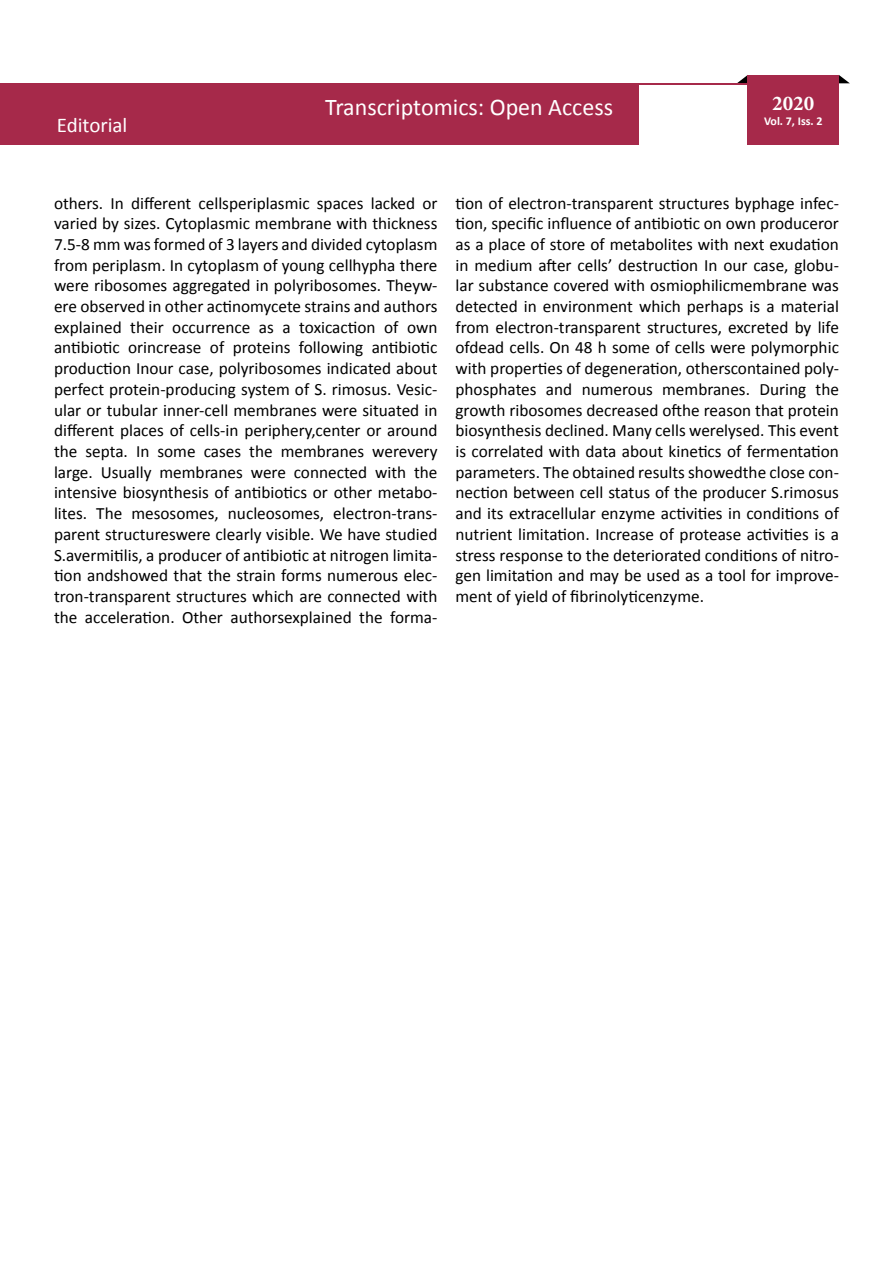
<style>
.page{position:relative;width:893px;height:1263px;background:#fff}
.page>*{position:absolute;margin:0;border:0;box-sizing:border-box;transform-origin:0 0}
.t1{font:24px "Calibri";color:#fff}
.t2{font:21px "Calibri";color:#fff}
.t3{font:700 21px "Minion Pro";color:#fff}
.t4{font:17.25px/20.7px "Calibri";color:#000;text-align:justify}
.t5{font:700 12px "Calibri";color:#fff}
</style>
<div class="page">
<svg style="left:839px;top:75px;width:11px;height:8px"></svg>
<svg style="left:737px;top:75px;width:11px;height:8px"></svg>
<div style="left:1px;top:83px;width:838px;height:62px;background:#a6294a"></div>
<div style="left:639px;top:85px;width:203px;height:60px;background:#fff"></div>
<div style="left:748px;top:75px;width:91px;height:70px;background:#a6294a"></div>
<p class="t2" style="left:57px;top:112px;width:72px">Editorial</p>
<h1 class="t1" style="left:325px;top:92px;width:290px">Transcriptomics: Open Access</h1>
<p class="t3" style="left:772px;top:89px;width:43px">2020</p>
<p class="t5" style="left:764px;top:113px;width:60px">Vol. 7, Iss. 2</p>
<p class="t4" style="left:54px;top:193px;width:385px">others. In different cellsperiplasmic spaces lacked or varied by sizes. Cytoplasmic membrane with thickness 7.5-8 mm was formed of 3 layers and divided cytoplasm from periplasm. In cytoplasm of young cellhypha there were ribosomes aggregated in polyribosomes. Theyw&shy;ere observed in other actinomycete strains and authors explained their occurrence as a toxicaction of own antibiotic orincrease of proteins following antibiotic production Inour case, polyribosomes indicated about perfect protein-producing system of S. rimosus. Vesic&shy;ular or tubular inner-cell membranes were situated in different places of cells-in periphery,center or around the septa. In some cases the membranes werevery large. Usually membranes were connected with the intensive biosynthesis of antibiotics or other metabo&shy;lites. The mesosomes, nucleosomes, electron-trans&shy;parent structureswere clearly visible. We have studied S.avermitilis, a producer of antibiotic at nitrogen limita&shy;tion andshowed that the strain forms numerous elec&shy;tron-transparent structures which are connected with the acceleration. Other authorsexplained the forma-</p>
<p class="t4" style="left:455px;top:193px;width:385px">tion of electron-transparent structures byphage infec&shy;tion, specific influence of antibiotic on own produceror as a place of store of metabolites with next exudation in medium after cells’ destruction In our case, globu&shy;lar substance covered with osmiophilicmembrane was detected in environment which perhaps is a material from electron-transparent structures, excreted by life ofdead cells. On 48 h some of cells were polymorphic with properties of degeneration, otherscontained poly&shy;phosphates and numerous membranes. During the growth ribosomes decreased ofthe reason that protein biosynthesis declined. Many cells werelysed. This event is correlated with data about kinetics of fermentation parameters. The obtained results showedthe close con&shy;nection between cell status of the producer S.rimosus and its extracellular enzyme activities in conditions of nutrient limitation. Increase of protease activities is a stress response to the deteriorated conditions of nitro&shy;gen limitation and may be used as a tool for improve&shy;ment of yield of fibrinolyticenzyme.</p>
</div>
